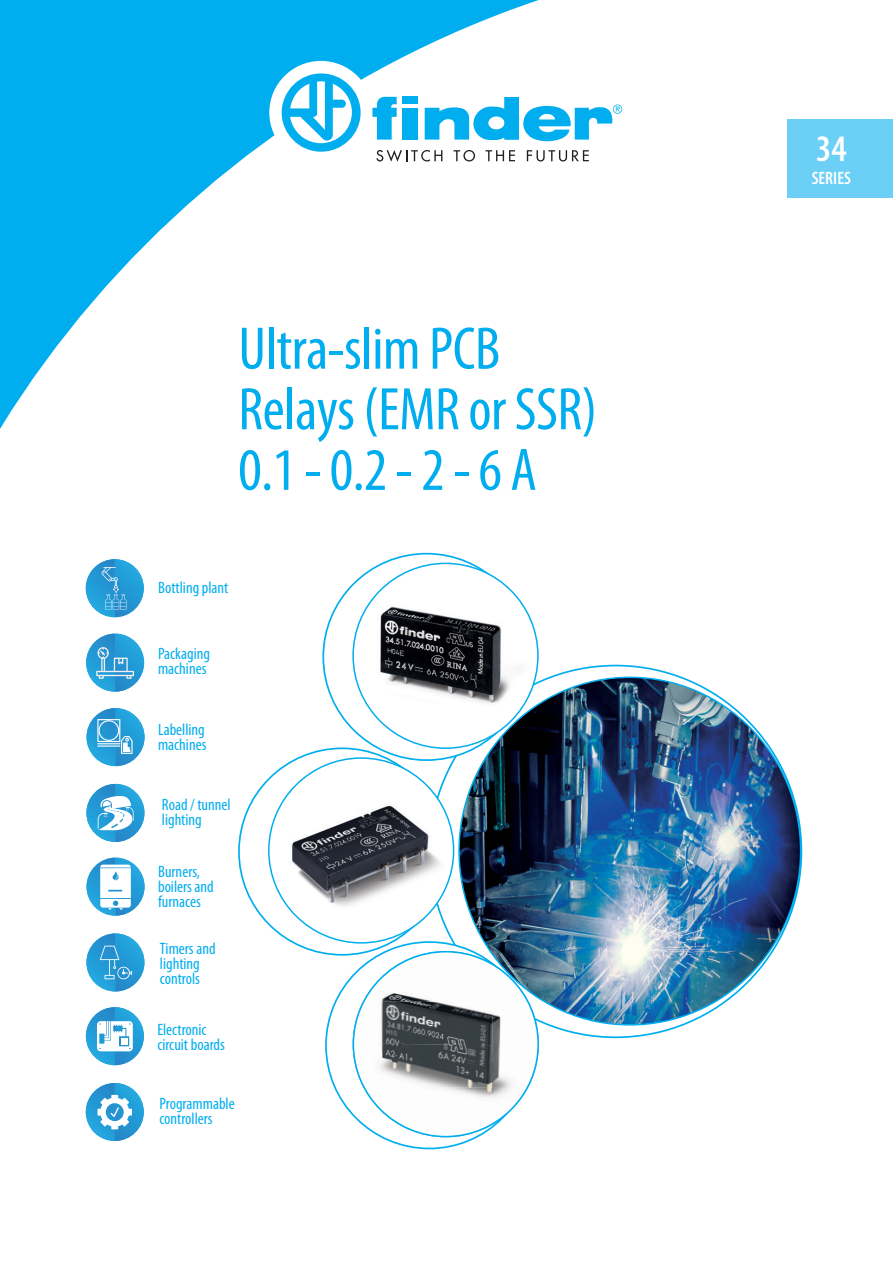
<style>
.page{position:relative;width:893px;height:1263px;background:#fff}
.page>*{position:absolute;margin:0;border:0;box-sizing:border-box;transform-origin:0 0}
.t1{font:condensed 60.6px/60.6px "Myriad Pro";letter-spacing:-.01em;color:#00aeef}
.t2{font:600 condensed 37.5px "Myriad Pro";color:#fff}
.t3{font:600 condensed 18px "Myriad Pro";color:#fff}
.t4{font:condensed 16.5px/15px "Myriad Pro";color:#00aeef}
</style>
<div class="page">
<div style="left:787px;top:119px;width:106px;height:79px;background:#6bcff6"></div>
<img style="left:86px;top:634px;width:58px;height:58px">
<svg style="left:96px;top:647px;width:38px;height:32px"></svg>
<svg style="left:0;top:0;width:551px;height:429px"></svg>
<div style="left:269px;top:61px;width:104px;height:103px;background:#fff;border-radius:50%"></div>
<svg style="left:282px;top:73px;width:79px;height:79px"></svg>
<svg style="left:425px;top:97px;width:197px;height:44px"></svg>
<svg style="left:372px;top:97px;width:25px;height:43px"></svg>
<div style="left:403px;top:108px;width:15px;height:32px;background:#00aeef"></div>
<div style="left:403px;top:97px;width:15px;height:7px;background:#00aeef"></div>
<svg style="left:376px;top:150px;width:66px;height:12px"></svg>
<svg style="left:454px;top:150px;width:21px;height:12px"></svg>
<svg style="left:485px;top:150px;width:30px;height:11px"></svg>
<svg style="left:527px;top:150px;width:62px;height:12px"></svg>
<svg style="left:547px;top:665px;width:255px;height:373px"></svg>
<svg style="left:238px;top:553px;width:301px;height:596px"></svg>
<img style="left:458px;top:676px;width:343px;height:349px">
<img style="left:86px;top:559px;width:58px;height:58px">
<svg style="left:101px;top:567px;width:26px;height:42px"></svg>
<img style="left:87px;top:708px;width:58px;height:58px">
<svg style="left:97px;top:719px;width:36px;height:35px"></svg>
<img style="left:86px;top:784px;width:58px;height:58px">
<svg style="left:96px;top:794px;width:38px;height:36px"></svg>
<img style="left:87px;top:858px;width:58px;height:58px">
<svg style="left:100px;top:864px;width:31px;height:46px"></svg>
<img style="left:86px;top:933px;width:58px;height:58px">
<svg style="left:100px;top:946px;width:32px;height:33px"></svg>
<img style="left:86px;top:1007px;width:58px;height:58px">
<svg style="left:97px;top:1021px;width:36px;height:30px"></svg>
<img style="left:86px;top:1083px;width:58px;height:58px">
<svg style="left:97px;top:1095px;width:35px;height:34px"></svg>
<h1 class="t1" style="left:238px;top:318px;width:360px">Ultra-slim PCB<br>Relays (EMR or SSR)<br>0.1 - 0.2 - 2 - 6 A</h1>
<p class="t4" style="left:158px;top:580px;width:72px">Bottling plant</p>
<p class="t4" style="left:158px;top:646px;width:53px">Packaging machines</p>
<p class="t4" style="left:158px;top:722px;width:50px">Labelling machines</p>
<p class="t4" style="left:162px;top:797px;width:70px">Road / tunnel lighting</p>
<p class="t4" style="left:158px;top:864px;width:57px">Burners, boilers and furnaces</p>
<p class="t4" style="left:160px;top:941px;width:57px">Timers and lighting controls</p>
<p class="t4" style="left:157px;top:1021px;width:69px">Electronic circuit boards</p>
<p class="t4" style="left:159px;top:1096px;width:77px">Programmable controllers</p>
<h2 class="t2" style="left:816px;top:128px;width:32px">34</h2>
<p class="t3" style="left:812px;top:168px;width:41px">SЕRIES</p>
</div>
